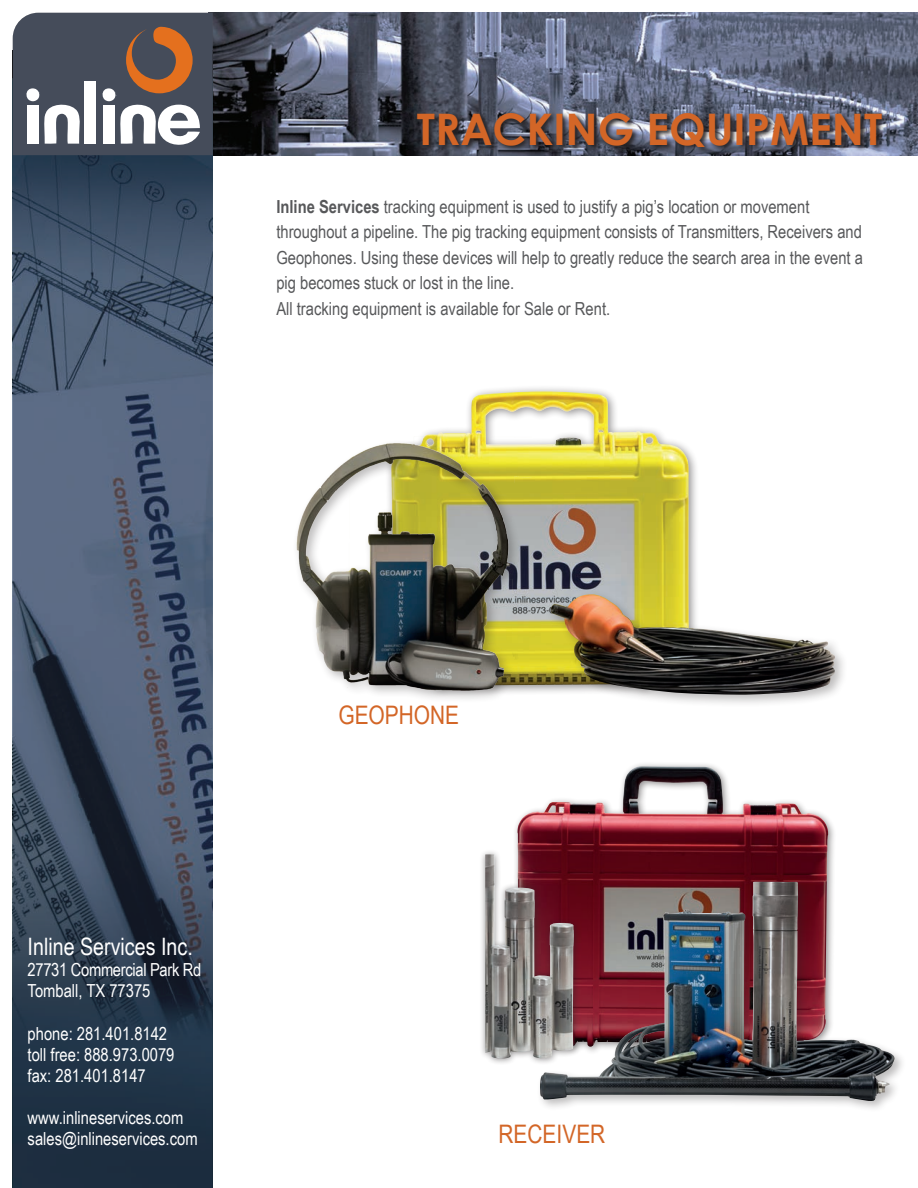
<style>
.page{position:relative;width:918px;height:1188px;background:#fff}
.page>*{position:absolute;margin:0;border:0;box-sizing:border-box;transform-origin:0 0}
.t1{font:700 43.5px "Century Gothic";color:#d36627}
.t2{font:25.5px "Arial Narrow";color:#d36627}
.t3{font:24px "Arial Narrow";color:#fff}
.t4{font:18px/25.5px "Arial Narrow";color:#57585a}
.t5{font:18px/21px "Arial Narrow";color:#fff}
.t6{font:18px/21px "Arial Narrow";letter-spacing:-.02em;color:#fff}
.s1{font-weight:700}
</style>
<div class="page">
<img style="left:213px;top:13px;width:705px;height:142px">
<svg style="left:13px;top:155px;width:200px;height:1033px;background:#3e4e64"></svg>
<svg style="left:13px;top:13px;width:200px;height:142px"></svg>
<div style="left:512px;top:761px;width:325px;height:296px;background:#231f20;opacity:.5"></div>
<img style="left:517px;top:766px;width:256px;height:112px">
<div style="left:415px;top:111px;width:474px;height:43px;background:#231f20;opacity:.95"></div>
<div style="left:537px;top:878px;width:369px;height:235px;background:#231f20;opacity:.3"></div>
<img style="left:540px;top:882px;width:338px;height:219px">
<div style="left:480px;top:849px;width:102px;height:217px;background:#231f20;opacity:.5"></div>
<img style="left:485px;top:854px;width:89px;height:205px">
<div style="left:385px;top:385px;width:315px;height:313px;background:#231f20;opacity:.5"></div>
<img style="left:391px;top:391px;width:298px;height:297px">
<div style="left:292px;top:437px;width:246px;height:266px;background:#231f20;opacity:.3"></div>
<img style="left:296px;top:437px;width:236px;height:253px">
<div style="left:546px;top:589px;width:302px;height:119px;background:#231f20;opacity:.3"></div>
<img style="left:550px;top:594px;width:285px;height:101px">
<h1 class="t1" style="left:417px;top:102px;width:467px">TRACKING EQUIPMENT</h1>
<p class="t4" style="left:276px;top:193px;width:588px"><span class="s1">Inline Services</span> tracking equipment is used to justify a pig’s location or movement throughout a pipeline. The pig tracking equipment consists of Transmitters, Receivers and Geophones. Using these devices will help to greatly reduce the search area in the event a pig becomes stuck or lost in the line.<br>All tracking equipment is available for Sale or Rent.</p>
<h3 class="t3" style="left:28px;top:929px;width:167px">Inline Services Inc.</h3>
<p class="t6" style="left:28px;top:959px;width:175px">27731 Commercial Park Rd<br>Tomball, TX 77375</p>
<p class="t5" style="left:28px;top:1022px;width:148px">phone: 281.401.8142 toll free: 888.973.0079 fax: 281.401.8147</p>
<p class="t5" style="left:28px;top:1106px;width:171px">www.inlineservices.com sales@inlineservices.com</p>
<h2 class="t2" style="left:338px;top:696px;width:122px">GEOPHONE</h2>
<h2 class="t2" style="left:499px;top:1115px;width:108px">RECEIVER</h2>
</div>
